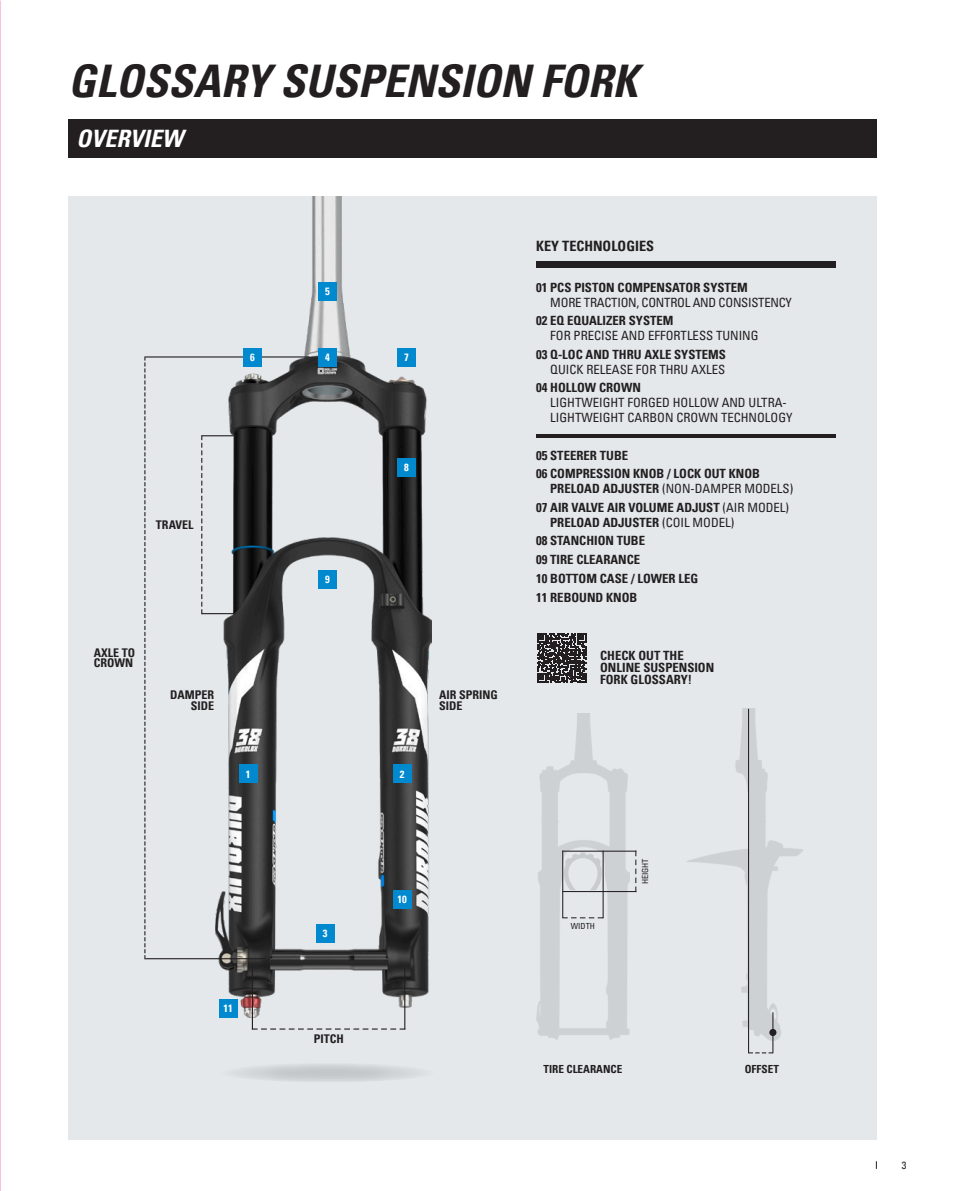
<style>
.page{position:relative;width:957px;height:1191px;background:#fff}
.page>*{position:absolute;margin:0;border:0;box-sizing:border-box;transform-origin:0 0}
.t1{font:italic 700 condensed 45px "Univers LT";color:#231f20}
.t2{font:italic 700 condensed 24px "Univers LT";color:#fff}
.t3{font:700 condensed 14.25px "Univers LT";color:#231f20}
.t4{font:700 condensed 12.75px/18.9px "Univers LT";color:#231f20}
.t5{font:condensed 12.75px/14.5px "Univers LT";color:#231f20}
.t6{font:condensed 12.75px "Univers LT";letter-spacing:-.02em;color:#231f20}
.t7{font:700 condensed 12px/10.5px "Univers LT";color:#231f20}
.t8{font:700 condensed 11.1px "Univers LT";color:#231f20}
.t9{font:700 condensed 10.5px "Univers LT";color:#fff}
.t10{font:condensed 10.5px "Univers LT";color:#231f20}
.t11{font:condensed 8.4px "Univers LT";color:#231f20}
.s1{font-weight:400}
</style>
<div class="page">
<div style="left:68px;top:196px;width:808px;height:944px;background:#e4e8eb"></div>
<svg style="left:749px;top:1052px;width:23px;height:1px"></svg>
<img style="left:686px;top:708px;width:116px;height:333px">
<div style="left:769px;top:1029px;width:7px;height:7px;background:#231f20;border-radius:50%"></div>
<hr style="left:772px;top:1012px;width:1px;height:41px;background:#231f20">
<hr style="left:748px;top:709px;width:1px;height:344px;background:#231f20">
<img style="left:536px;top:713px;width:94px;height:326px">
<svg style="left:564px;top:852px;width:38px;height:38px"></svg>
<svg style="left:563px;top:917px;width:39px;height:1px"></svg>
<hr style="left:602px;top:851px;width:1px;height:66px;background:#231f20">
<hr style="left:562px;top:851px;width:1px;height:66px;background:#231f20">
<svg style="left:635px;top:851px;width:1px;height:40px"></svg>
<hr style="left:563px;top:850px;width:73px;height:1px;background:#231f20">
<hr style="left:563px;top:891px;width:73px;height:1px;background:#231f20">
<svg style="left:537px;top:633px;width:49px;height:49px"></svg>
<img style="left:216px;top:196px;width:215px;height:821px">
<svg style="left:219px;top:1062px;width:217px;height:20px;fill:#d3d6d9"></svg>
<svg style="left:201px;top:436px;width:1px;height:177px"></svg>
<hr style="left:145px;top:356px;width:164px;height:1px;background:#231f20">
<svg style="left:144px;top:357px;width:1px;height:601px"></svg>
<hr style="left:145px;top:958px;width:120px;height:1px;background:#231f20">
<hr style="left:202px;top:435px;width:33px;height:1px;background:#231f20">
<hr style="left:202px;top:613px;width:33px;height:1px;background:#231f20">
<svg style="left:253px;top:1028px;width:151px;height:1px"></svg>
<hr style="left:404px;top:968px;width:1px;height:61px;background:#231f20">
<hr style="left:252px;top:968px;width:1px;height:61px;background:#231f20">
<div style="left:397px;top:348px;width:19px;height:18px;background:#0089cf"></div>
<div style="left:397px;top:458px;width:19px;height:18px;background:#0089cf"></div>
<div style="left:393px;top:765px;width:18px;height:18px;background:#0089cf"></div>
<div style="left:393px;top:890px;width:18px;height:18px;background:#0089cf"></div>
<div style="left:239px;top:765px;width:18px;height:18px;background:#0089cf"></div>
<div style="left:219px;top:999px;width:18px;height:18px;background:#0089cf"></div>
<div style="left:318px;top:348px;width:18px;height:18px;background:#0089cf"></div>
<div style="left:318px;top:570px;width:18px;height:18px;background:#0089cf"></div>
<div style="left:316px;top:924px;width:18px;height:18px;background:#0089cf"></div>
<div style="left:244px;top:348px;width:18px;height:18px;background:#0089cf"></div>
<div style="left:318px;top:282px;width:18px;height:18px;background:#0089cf"></div>
<div style="left:536px;top:261px;width:300px;height:7px;background:#231f20"></div>
<hr style="left:536px;top:434px;width:300px;height:3px;background:#231f20">
<div style="left:68px;top:119px;width:808px;height:38px;background:#231f20"></div>
<img style="left:0;top:0;width:1px;height:1191px">
<h1 class="t1" style="left:68px;top:53px;width:571px">GLOSSARY SUSPENSION FORK</h1>
<h2 class="t2" style="left:77px;top:124px;width:108px">OVERVIEW</h2>
<p class="t9" style="left:250px;top:351px;width:6px">6</p>
<p class="t7" style="left:156px;top:519px;width:39px">TRAVEL</p>
<p class="t7" style="left:94px;top:647px;width:43px">AXLE TO<br>CROWN</p>
<p class="t3" style="left:536px;top:237px;width:119px">KEY TECHNOLOGIES</p>
<p class="t9" style="left:325px;top:285px;width:6px">5</p>
<p class="t4" style="left:536px;top:278px;width:213px">01 PCS PISTON COMPENSATOR SYSTEM</p>
<p class="t6" style="left:550px;top:294px;width:243px">MORE TRACTION, CONTROL AND CONSISTENCY</p>
<p class="t4" style="left:536px;top:311px;width:139px">02 EQ EQUALIZER SYSTEM</p>
<p class="t5" style="left:550px;top:328px;width:210px">FOR PRECISE AND EFFORTLESS TUNING</p>
<p class="t4" style="left:536px;top:345px;width:191px">03 Q-LOC AND THRU AXLE SYSTEMS</p>
<p class="t5" style="left:550px;top:361px;width:176px">QUICK RELEASE FOR THRU AXLES</p>
<p class="t4" style="left:536px;top:378px;width:106px">04 HOLLOW CROWN</p>
<p class="t5" style="left:550px;top:395px;width:244px">LIGHTWEIGHT FORGED HOLLOW AND ULTRA-<br>LIGHTWEIGHT CARBON CROWN TECHNOLOGY</p>
<p class="t4" style="left:536px;top:445px;width:225px">05 STEERER TUBE<br>06 COMPRESSION KNOB / LOCK OUT KNOB</p>
<p class="t4" style="left:536px;top:479px;width:259px;text-indent:14px">PRELOAD ADJUSTER <span class="s1">(NON-DAMPER MODELS)<br></span>07 AIR VALVE AIR VOLUME ADJUST <span class="s1">(AIR MODEL)</span></p>
<p class="t4" style="left:536px;top:512px;width:200px;text-indent:14px">PRELOAD ADJUSTER <span class="s1">(COIL MODEL)<br></span>08 STANCHION TUBE<br>09 TIRE CLEARANCE<br>10 BOTTOM CASE / LOWER LEG<br>11 REBOUND KNOB</p>
<p class="t9" style="left:404px;top:351px;width:6px">7</p>
<p class="t9" style="left:325px;top:351px;width:6px">4</p>
<p class="t9" style="left:404px;top:461px;width:6px">8</p>
<p class="t9" style="left:325px;top:573px;width:6px">9</p>
<p class="t4" style="left:600px;top:649px;width:116px;line-height:12px">CHECK OUT THE<br>ONLINE SUSPENSION<br>FORK GLOSSARY!</p>
<p class="t7" style="left:170px;top:690px;width:46px;text-align:right">DAMPER<br>SIDE</p>
<p class="t7" style="left:439px;top:690px;width:60px">AIR SPRING<br>SIDE</p>
<p class="t9" style="left:246px;top:767px;width:6px">1</p>
<p class="t9" style="left:223px;top:1001px;width:11px">11</p>
<p class="t9" style="left:323px;top:926px;width:6px">3</p>
<p class="t7" style="left:314px;top:1033px;width:32px">PITCH</p>
<p class="t9" style="left:400px;top:767px;width:6px">2</p>
<p class="t9" style="left:397px;top:892px;width:11px">10</p>
<p class="t11" style="left:571px;top:921px;width:26px">WIDTH</p>
<p class="t11" style="left:640px;top:884px;width:28px;rotate:-90deg">HEIGHT</p>
<p class="t8" style="left:543px;top:1062px;width:80px">TIRE CLEARANCE</p>
<p class="t8" style="left:745px;top:1062px;width:36px">OFFSET</p>
<p class="t10" style="left:901px;top:1158px;width:6px">3</p>
</div>
